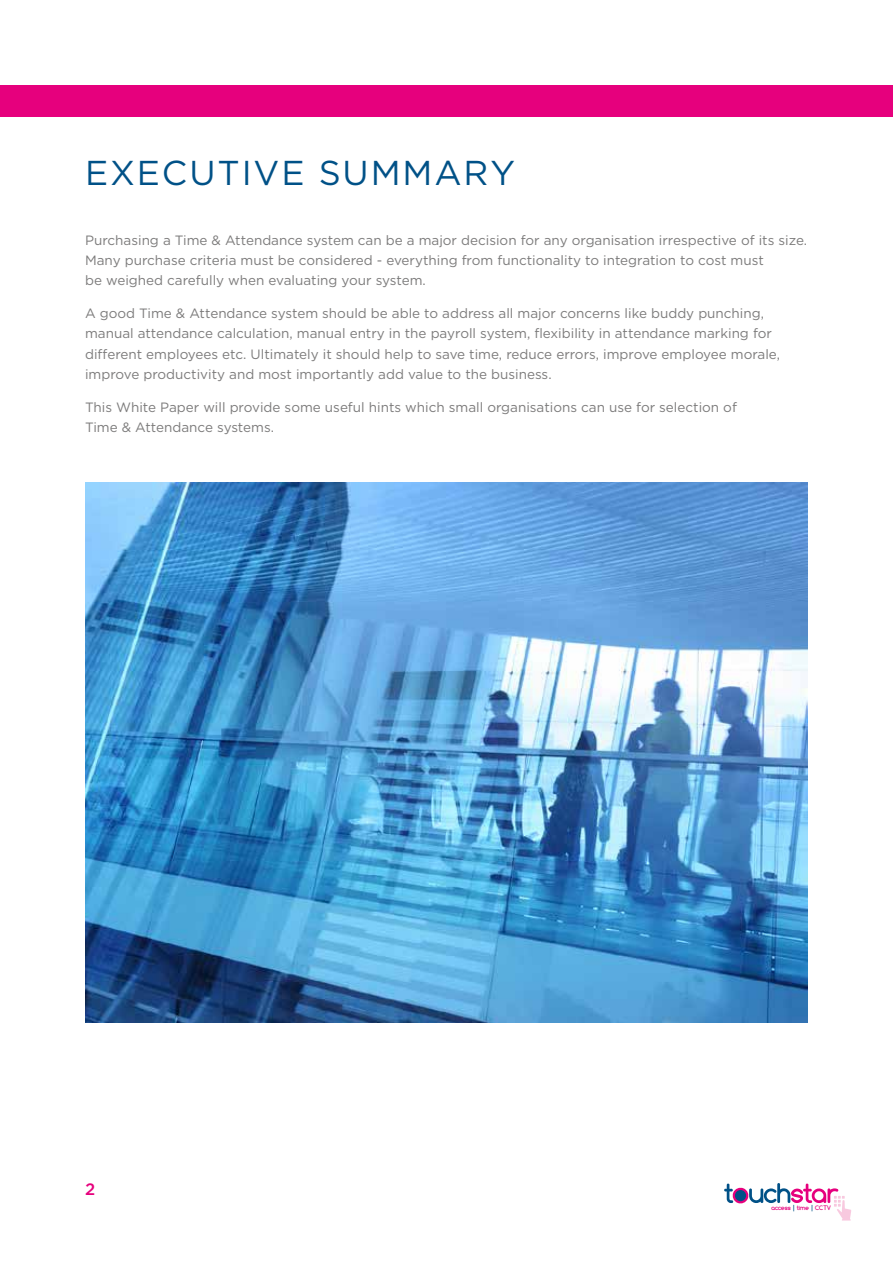
<style>
.page{position:relative;width:893px;height:1263px;background:#fff}
.page>*{position:absolute;margin:0;border:0;box-sizing:border-box;transform-origin:0 0}
.t1{font:34.5px "Gotham";letter-spacing:.055em;color:#005187}
.t2{font:500 16.5px "Gotham";color:#e6007d}
.t3{font:13.5px/20.2px "Gotham";color:#7c7b7b}
.t4{font:700 6.45px "Comfortaa";letter-spacing:-.01em;color:#e6007d}
.s1{color:#005187}
</style>
<div class="page">
<div style="left:0;top:85px;width:893px;height:32px;background:#e6007d"></div>
<img style="left:85px;top:483px;width:723px;height:539px">
<svg style="left:724px;top:1183px;width:127px;height:37px"></svg>
<h1 class="t1" style="left:85px;top:151px;width:432px">EXECUTIVE SUMMARY</h1>
<p class="t3" style="left:85px;top:229px;width:724px">Purchasing a Time &amp; Attendance system can be a major decision for any organisation irrespective of its size.<br>Many purchase criteria must be considered - everything from functionality to integration to cost must<br>be weighed carefully when evaluating your system.</p>
<p class="t3" style="left:85px;top:303px;width:697px">A good Time &amp; Attendance system should be able to address all major concerns like buddy punching, manual attendance calculation, manual entry in the payroll system, flexibility in attendance marking for different employees etc. Ultimately it should help to save time, reduce errors, improve employee morale, improve productivity and most importantly add value to the business.</p>
<p class="t3" style="left:85px;top:397px;width:653px">This White Paper will provide some useful hints which small organisations can use for selection of<br>Time &amp; Attendance systems.</p>
<p class="t2" style="left:85px;top:1179px;width:12px">2</p>
<p class="t4" style="left:771px;top:1204px;width:61px">access <span class="s1">|</span> time <span class="s1">|</span> CCTV</p>
</div>
